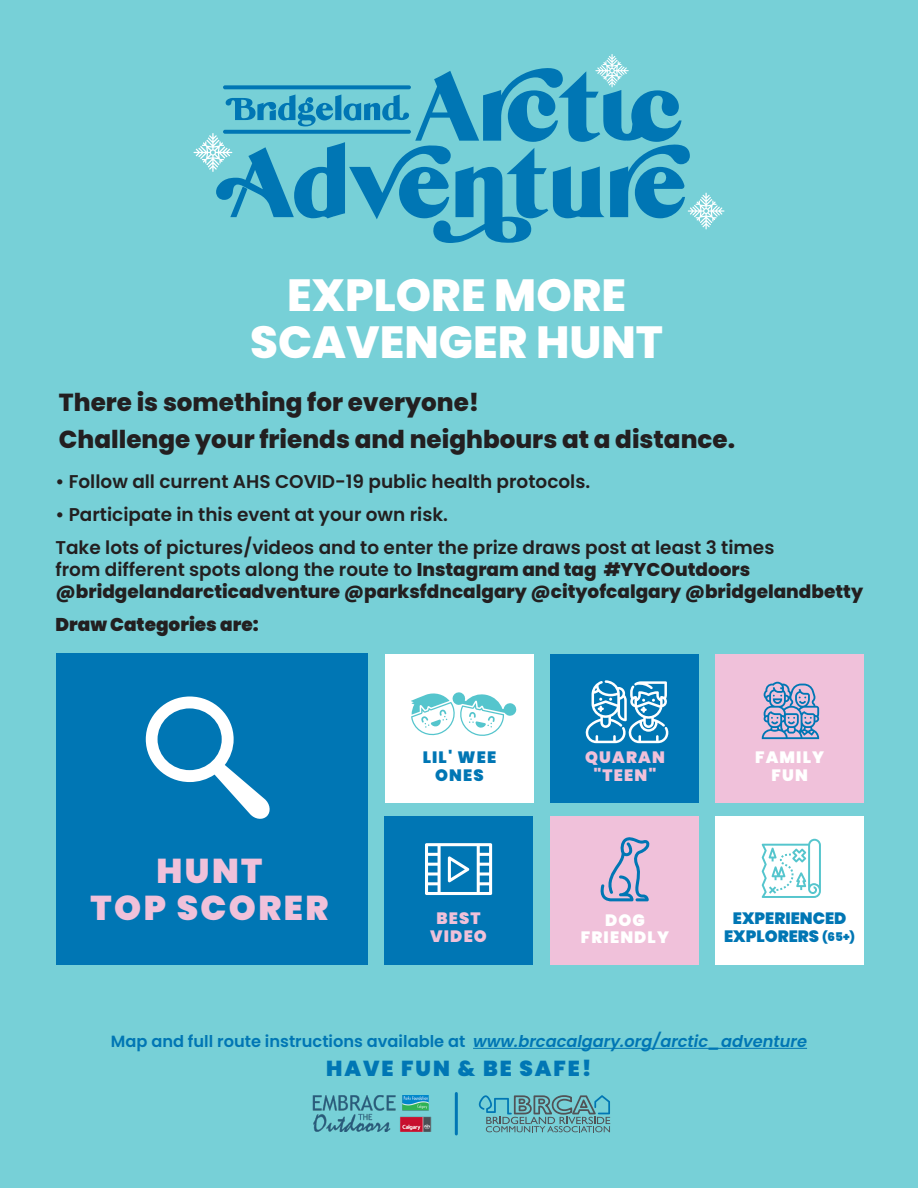
<style>
.page{position:relative;width:918px;height:1188px;background:#77d0d7}
.page>*{position:absolute;margin:0;border:0;box-sizing:border-box;transform-origin:0 0}
.t1{font:800 45px/47.5px "Poppins";color:#fff;text-align:center}
.t2{font:900 34.35px/37px "Poppins";letter-spacing:.07em;color:#f0c1da;text-align:center}
.t3{font:800 24.6px/36.8px "Poppins";color:#231f20}
.t4{font:900 21.6px "Poppins";letter-spacing:.09em;color:#0076b4}
.t5{font:800 18.45px/22.2px "Poppins";color:#231f20}
.t6{font:600 18.45px "Poppins";color:#231f20}
.t7{font:900 18.45px "Poppins";color:#231f20}
.t8{font:900 16.5px/17.7px "Poppins";color:#0076b4;text-align:center}
.t9{font:900 16.5px/17.7px "Poppins";letter-spacing:.07em;color:#f0c1da;text-align:center}
.t10{font:900 16.5px/17.7px "Poppins";letter-spacing:.07em;color:#fff;text-align:center}
.t11{font:900 16.5px/17.7px "Poppins";letter-spacing:.07em;color:#0076b4;text-align:center}
.t12{font:600 16.2px "Poppins";color:#0076b4}
.s1{font-weight:600}
.s2{font-size:12px}
.s3{font-style:italic}
</style>
<div class="page">
<div style="left:384px;top:816px;width:149px;height:149px;background:#0076b4"></div>
<div style="left:385px;top:654px;width:149px;height:149px;background:#fff"></div>
<div style="left:551px;top:654px;width:148px;height:149px;background:#0076b4"></div>
<div style="left:56px;top:654px;width:311px;height:311px;background:#0076b4"></div>
<div style="left:551px;top:816px;width:148px;height:149px;background:#f0c1da"></div>
<svg style="left:600px;top:837px;width:50px;height:64px"></svg>
<svg style="left:411px;top:692px;width:106px;height:44px"></svg>
<div style="left:715px;top:654px;width:149px;height:149px;background:#f0c1da"></div>
<svg style="left:762px;top:682px;width:57px;height:57px"></svg>
<svg style="left:585px;top:680px;width:84px;height:63px"></svg>
<div style="left:715px;top:816px;width:149px;height:149px;background:#fff"></div>
<svg style="left:762px;top:839px;width:59px;height:59px"></svg>
<svg style="left:425px;top:843px;width:67px;height:52px"></svg>
<svg style="left:146px;top:697px;width:124px;height:122px"></svg>
<hr style="left:473px;top:1048px;width:334px;height:1px;background:#0076b4">
<img style="left:312px;top:1096px;width:120px;height:36px">
<svg style="left:479px;top:1095px;width:131px;height:37px"></svg>
<hr style="left:455px;top:1094px;width:3px;height:40px;background:#0076b4">
<svg style="left:194px;top:54px;width:530px;height:189px"></svg>
<svg style="left:223px;top:130px;width:188px;height:4px"></svg>
<svg style="left:223px;top:85px;width:188px;height:4px"></svg>
<p class="t1" style="left:250px;top:272px;width:414px">EXPLORE MORE<br>SCAVENGER HUNT</p>
<p class="t3" style="left:59px;top:384px;width:678px">There is something for everyone!<br>Challenge your friends and neighbours at a distance.</p>
<p class="t6" style="left:55px;top:471px;width:536px">• Follow all current AHS COVID-19 public health protocols.</p>
<p class="t6" style="left:55px;top:504px;width:394px">• Participate in this event at your own risk.</p>
<p class="t5" style="left:55px;top:536px;width:809px"><span class="s1">Take lots of pictures/videos and to enter the prize draws post at least 3 times<br>from different spots along the route to</span> Instagram and tag #YYCOutdoors @bridgelandarcticadventure @parksfdncalgary @cityofcalgary @bridgelandbetty</p>
<p class="t7" style="left:55px;top:614px;width:205px">Draw Categories are:</p>
<p class="t2" style="left:91px;top:852px;width:239px">HUNT<br>TOP SCORER</p>
<p class="t11" style="left:423px;top:749px;width:75px">LIL' WEE<br>ONES</p>
<p class="t9" style="left:585px;top:749px;width:81px">QUARAN "TEEN"</p>
<p class="t10" style="left:755px;top:749px;width:71px">FAMILY<br>FUN</p>
<p class="t9" style="left:436px;top:910px;width:46px">BEST</p>
<p class="t9" style="left:430px;top:928px;width:58px">VIDEO</p>
<p class="t10" style="left:581px;top:911px;width:90px">DOG<br>FRIENDLY</p>
<p class="t8" style="left:724px;top:910px;width:132px">EXPERIENCED<br>EXPLORERS <span class="s2">(65+)</span></p>
<p class="t12" style="left:111px;top:1032px;width:698px">Map and full route instructions available at <span class="s3">www.brcacalgary.org/arctic_adventure</span></p>
<p class="t4" style="left:326px;top:1056px;width:267px">HAVE FUN &amp; BE SAFE!</p>
</div>
